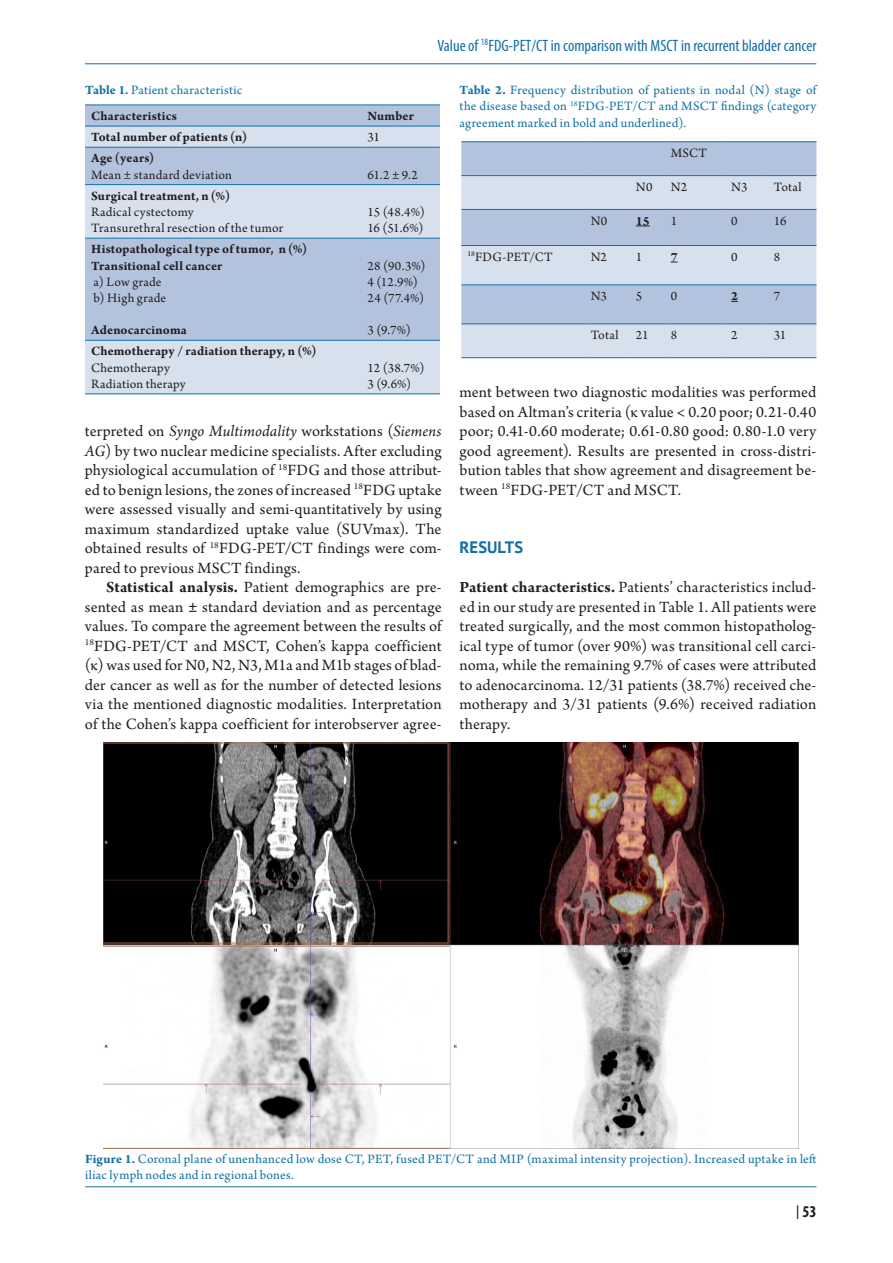
<style>
.page{position:relative;width:893px;height:1263px;background:#fff}
.page>*{position:absolute;margin:0;border:0;box-sizing:border-box;transform-origin:0 0}
.t1{font:16.5px/19.5px "Arno Pro";letter-spacing:.005em;color:#231f20;text-align:justify}
.t2{font:condensed 16.5px "Myriad Pro";color:#126fa7}
.t3{font:700 16.5px "PT Sans";letter-spacing:.005em;color:#126fa7}
.t4{font:700 condensed 16.5px "Myriad Pro";color:#231f20}
.t5{font:13.5px/16.2px "Arno Pro";letter-spacing:.015em;color:#126fa7;text-align:justify}
.t6{font:13.5px/16.2px "Arno Pro";letter-spacing:.015em;color:#231f20}
.t7{font:700 13.5px/16.2px "Arno Pro";letter-spacing:.01em;color:#231f20}
.s1{font-weight:700}
.s2{font-weight:700;font-style:italic}
.s3{font-style:italic}
.s4{font-family:"PT Sans";font-weight:400;font-stretch:normal}
</style>
<div class="page">
<hr style="left:85px;top:63px;width:731px;height:1px;background:#126fa7">
<hr style="left:85px;top:1186px;width:731px;height:1px;background:#126fa7">
<div style="left:85px;top:106px;width:355px;height:20px;background:#b4c3dd"></div>
<svg style="left:85px;top:127px;width:355px;height:266px;fill:#b4c3dd"></svg>
<hr style="left:85px;top:105px;width:276px;height:1px;background:#126fa7">
<hr style="left:361px;top:105px;width:79px;height:1px;background:#126fa7">
<hr style="left:85px;top:126px;width:276px;height:1px;background:#126fa7">
<hr style="left:361px;top:126px;width:79px;height:1px;background:#126fa7">
<hr style="left:85px;top:147px;width:276px;height:1px;background:#126fa7">
<hr style="left:361px;top:147px;width:79px;height:1px;background:#126fa7">
<hr style="left:85px;top:184px;width:276px;height:1px;background:#126fa7">
<hr style="left:361px;top:184px;width:79px;height:1px;background:#126fa7">
<hr style="left:85px;top:238px;width:276px;height:1px;background:#126fa7">
<hr style="left:361px;top:238px;width:79px;height:1px;background:#126fa7">
<hr style="left:85px;top:340px;width:276px;height:1px;background:#126fa7">
<hr style="left:361px;top:340px;width:79px;height:1px;background:#126fa7">
<hr style="left:85px;top:393px;width:276px;height:1px;background:#126fa7">
<hr style="left:361px;top:393px;width:79px;height:1px;background:#126fa7">
<div style="left:461px;top:142px;width:355px;height:33px;background:#b4c3dd"></div>
<svg style="left:461px;top:176px;width:355px;height:181px;fill:#d7e0ed"></svg>
<hr style="left:461px;top:141px;width:124px;height:1px;background:#126fa7">
<hr style="left:585px;top:141px;width:45px;height:1px;background:#126fa7">
<hr style="left:630px;top:141px;width:35px;height:1px;background:#126fa7">
<hr style="left:665px;top:141px;width:60px;height:1px;background:#126fa7">
<hr style="left:725px;top:141px;width:43px;height:1px;background:#126fa7">
<hr style="left:768px;top:141px;width:48px;height:1px;background:#126fa7">
<hr style="left:461px;top:175px;width:124px;height:1px;background:#126fa7">
<hr style="left:585px;top:175px;width:45px;height:1px;background:#126fa7">
<hr style="left:630px;top:175px;width:35px;height:1px;background:#126fa7">
<hr style="left:665px;top:175px;width:60px;height:1px;background:#126fa7">
<hr style="left:725px;top:175px;width:43px;height:1px;background:#126fa7">
<hr style="left:768px;top:175px;width:48px;height:1px;background:#126fa7">
<hr style="left:461px;top:209px;width:124px;height:1px;background:#126fa7">
<hr style="left:585px;top:209px;width:45px;height:1px;background:#126fa7">
<hr style="left:630px;top:209px;width:35px;height:1px;background:#126fa7">
<hr style="left:665px;top:209px;width:60px;height:1px;background:#126fa7">
<hr style="left:725px;top:209px;width:43px;height:1px;background:#126fa7">
<hr style="left:768px;top:209px;width:48px;height:1px;background:#126fa7">
<hr style="left:461px;top:245px;width:124px;height:1px;background:#126fa7">
<hr style="left:585px;top:245px;width:45px;height:1px;background:#126fa7">
<hr style="left:630px;top:245px;width:35px;height:1px;background:#126fa7">
<hr style="left:665px;top:245px;width:60px;height:1px;background:#126fa7">
<hr style="left:725px;top:245px;width:43px;height:1px;background:#126fa7">
<hr style="left:768px;top:245px;width:48px;height:1px;background:#126fa7">
<hr style="left:461px;top:284px;width:124px;height:1px;background:#126fa7">
<hr style="left:585px;top:284px;width:45px;height:1px;background:#126fa7">
<hr style="left:630px;top:284px;width:35px;height:1px;background:#126fa7">
<hr style="left:665px;top:284px;width:60px;height:1px;background:#126fa7">
<hr style="left:725px;top:284px;width:43px;height:1px;background:#126fa7">
<hr style="left:768px;top:284px;width:48px;height:1px;background:#126fa7">
<hr style="left:461px;top:323px;width:124px;height:1px;background:#126fa7">
<hr style="left:585px;top:323px;width:45px;height:1px;background:#126fa7">
<hr style="left:630px;top:323px;width:35px;height:1px;background:#126fa7">
<hr style="left:665px;top:323px;width:60px;height:1px;background:#126fa7">
<hr style="left:725px;top:323px;width:43px;height:1px;background:#126fa7">
<hr style="left:768px;top:323px;width:48px;height:1px;background:#126fa7">
<hr style="left:461px;top:357px;width:124px;height:1px;background:#126fa7">
<hr style="left:585px;top:357px;width:45px;height:1px;background:#126fa7">
<hr style="left:630px;top:357px;width:35px;height:1px;background:#126fa7">
<hr style="left:665px;top:357px;width:60px;height:1px;background:#126fa7">
<hr style="left:725px;top:357px;width:43px;height:1px;background:#126fa7">
<hr style="left:768px;top:357px;width:48px;height:1px;background:#126fa7">
<svg style="left:636px;top:226px;width:14px;height:1px"></svg>
<img style="left:103px;top:742px;width:695px;height:407px">
<p class="t5" style="left:85px;top:83px;width:159px"><span class="s1">Table 1</span><span class="s2">.</span> Patient characteristic</p>
<p class="t7" style="left:91px;top:109px;width:87px">Characteristics</p>
<p class="t7" style="left:367px;top:109px;width:48px">Number</p>
<p class="t7" style="left:91px;top:130px;width:158px">Total number of patients (n)</p>
<p class="t6" style="left:367px;top:130px;width:14px">31</p>
<p class="t7" style="left:91px;top:151px;width:65px">Age (years)</p>
<p class="t6" style="left:91px;top:167px;width:142px">Mean ± standard deviation</p>
<p class="t6" style="left:367px;top:167px;width:52px">61.2 ± 9.2</p>
<p class="t7" style="left:91px;top:188px;width:141px">Surgical treatment, n (%)</p>
<p class="t6" style="left:91px;top:204px;width:194px">Radical cystectomy<br>Transurethral resection of the tumor</p>
<p class="t6" style="left:367px;top:204px;width:59px">15 (48.4%)<br>16 (51.6%)</p>
<p class="t7" style="left:91px;top:242px;width:218px">Histopathological type of tumor, n (%)<br>Transitional cell cancer</p>
<p class="t6" style="left:94px;top:274px;width:74px">a) Low grade b) High grade</p>
<p class="t7" style="left:91px;top:323px;width:97px">Adenocarcinoma</p>
<p class="t6" style="left:367px;top:258px;width:60px">28 (90.3%)<br>4 (12.9%)<br>24 (77.4%)</p>
<p class="t6" style="left:367px;top:323px;width:45px">3 (9.7%)</p>
<p class="t2" style="left:438px;top:35px;width:380px">Value of <sup>18</sup>FDG-PET/CT in comparison with MSCT in recurrent bladder cancer</p>
<p class="t5" style="left:460px;top:83px;width:358px"><span class="s1">Table 2.</span> Frequency distribution of patients in nodal (N) stage of the disease based on <sup>18</sup>FDG-PET/CT and MSCT findings (category agreement marked in bold and underlined).</p>
<p class="t6" style="left:671px;top:145px;width:38px">MSCT</p>
<p class="t6" style="left:636px;top:179px;width:18px">N0</p>
<p class="t6" style="left:671px;top:179px;width:18px">N2</p>
<p class="t6" style="left:731px;top:179px;width:18px">N3</p>
<p class="t6" style="left:774px;top:179px;width:29px">Total</p>
<p class="t6" style="left:591px;top:213px;width:18px">N0</p>
<p class="t7" style="left:636px;top:213px;width:15px">15</p>
<p class="t6" style="left:671px;top:213px;width:8px">1</p>
<p class="t6" style="left:731px;top:213px;width:8px">0</p>
<p class="t6" style="left:774px;top:213px;width:14px">16</p>
<p class="t6" style="left:467px;top:249px;width:87px"><sup>18</sup>FDG-PET/CT</p>
<p class="t6" style="left:591px;top:249px;width:18px">N2</p>
<p class="t6" style="left:636px;top:249px;width:8px">1</p>
<p class="t7" style="left:671px;top:249px;width:8px">7</p>
<p class="t6" style="left:731px;top:249px;width:8px">0</p>
<p class="t6" style="left:774px;top:249px;width:8px">8</p>
<p class="t6" style="left:591px;top:289px;width:18px">N3</p>
<p class="t6" style="left:636px;top:289px;width:8px">5</p>
<p class="t6" style="left:671px;top:289px;width:8px">0</p>
<p class="t7" style="left:731px;top:288px;width:8px">2</p>
<p class="t6" style="left:774px;top:289px;width:8px">7</p>
<p class="t6" style="left:591px;top:328px;width:29px">Total</p>
<p class="t6" style="left:636px;top:328px;width:14px">21</p>
<p class="t6" style="left:671px;top:328px;width:8px">8</p>
<p class="t6" style="left:731px;top:328px;width:8px">2</p>
<p class="t6" style="left:774px;top:328px;width:14px">31</p>
<p class="t7" style="left:91px;top:344px;width:227px">Chemotherapy / radiation therapy, n (%)</p>
<p class="t6" style="left:91px;top:360px;width:96px">Chemotherapy<br>Radiation therapy</p>
<p class="t6" style="left:367px;top:360px;width:59px">12 (38.7%)<br>3 (9.6%)</p>
<p class="t1" style="left:85px;top:422px;width:358px">terpreted on <span class="s3">Syngo Multimodality</span> workstations (<span class="s3">Siemens AG</span>) by two nuclear medicine specialists. After excluding physiological accumulation of <sup>18</sup>FDG and those attribut&shy;ed to benign lesions, the zones of increased <sup>18</sup>FDG uptake were assessed visually and semi-quantitatively by using maximum standardized uptake value (SUVmax). The obtained results of <sup>18</sup>FDG-PET/CT findings were com&shy;pared to previous MSCT findings.</p>
<p class="t1" style="left:85px;top:578px;width:358px;text-indent:21px"><span class="s1">Statistical analysis.</span> Patient demographics are pre&shy;sented as mean <span class="s1">±</span> standard deviation and as percentage values. To compare the agreement between the results of <sup>18</sup>FDG-PET/CT and MSCT, Cohen’s kappa coefficient (κ) was used for N0, N2, N3, M1a and M1b stages of blad&shy;der cancer as well as for the number of detected lesions via the mentioned diagnostic modalities. Interpretation of the Cohen’s kappa coefficient for interobserver agree-</p>
<p class="t1" style="left:460px;top:383px;width:358px">ment between two diagnostic modalities was performed based on Altman’s criteria (κ value &lt; 0.20 poor; 0.21-0.40 poor; 0.41-0.60 moderate; 0.61-0.80 good: 0.80-1.0 very good agreement). Results are presented in cross-distri&shy;bution tables that show agreement and disagreement be&shy;tween <sup>18</sup>FDG-PET/CT and MSCT.</p>
<p class="t3" style="left:460px;top:536px;width:65px">RESULTS</p>
<p class="t1" style="left:460px;top:578px;width:358px"><span class="s1">Patient characteristics.</span> Patients’ characteristics includ&shy;ed in our study are presented in Table 1. All patients were treated surgically, and the most common histopatholog&shy;ical type of tumor (over 90%) was transitional cell carci&shy;noma, while the remaining 9.7% of cases were attributed to adenocarcinoma. 12/31 patients (38.7%) received che&shy;motherapy and 3/31 patients (9.6%) received radiation therapy.</p>
<p class="t5" style="left:85px;top:1152px;width:733px"><span class="s1">Figure 1.</span> Coronal plane of unenhanced low dose CT, PET, fused PET/CT and MIP (maximal intensity projection). Increased uptake in left iliac lymph nodes and in regional bones.</p>
<p class="t4" style="left:796px;top:1201px;width:22px"><span class="s4">|</span> 53</p>
</div>
